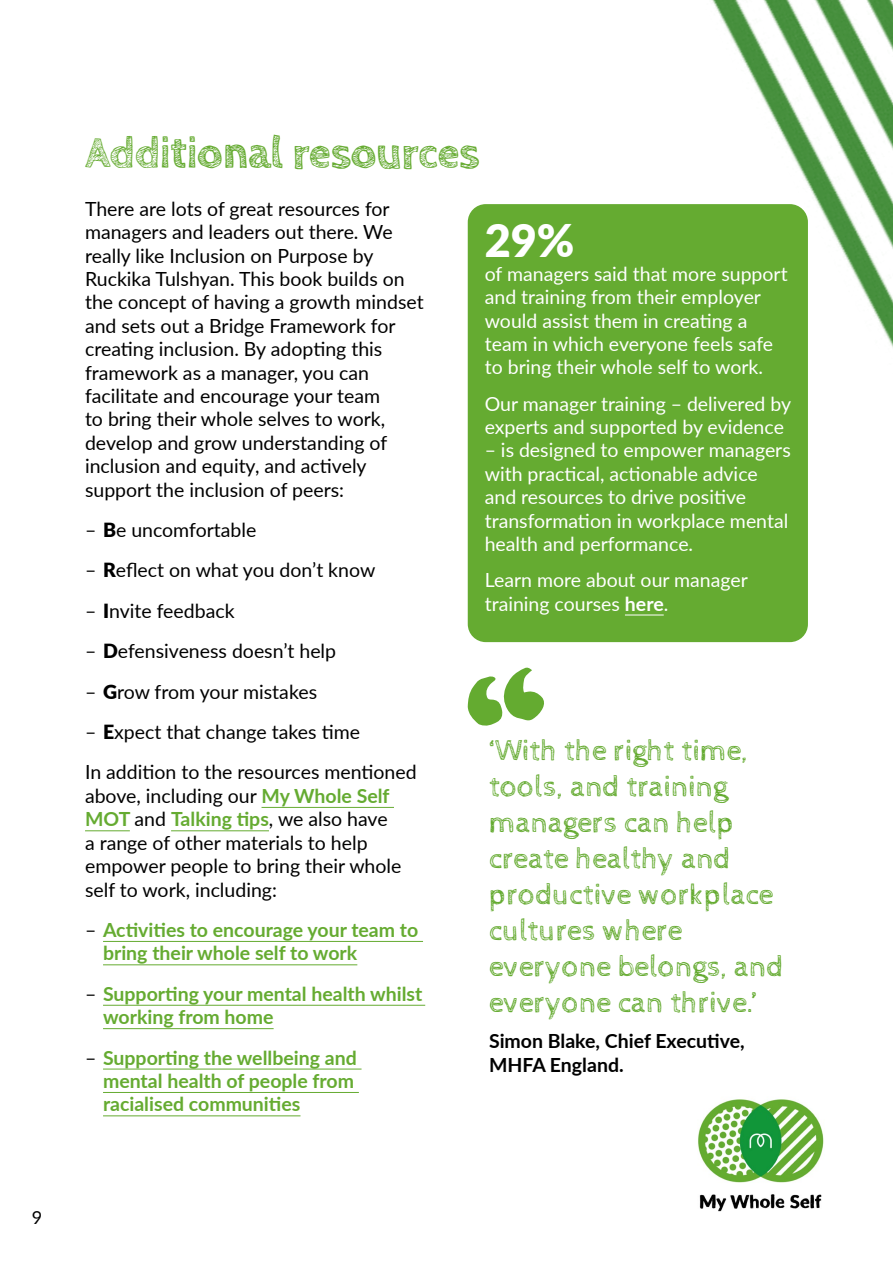
<style>
.page{position:relative;width:893px;height:1263px;background:#fff}
.page>*{position:absolute;margin:0;border:0;box-sizing:border-box;transform-origin:0 0}
.t1{font:700 45px "Cabin Sketch";letter-spacing:-.01em;color:#65ab31}
.t2{font:900 45px "Lato";color:#fff}
.t3{font:30px/36px "Cabin Sketch";color:#65ab31}
.t4{font:19.5px/23.4px "Lato";color:#000}
.t5{font:19.5px/23.4px "Lato";color:#fff}
.t6{font:700 19.5px/23.4px "Lato";color:#65ab31}
.t7{font:700 19.5px/23.4px "Lato";color:#000}
.t8{font:18px "Lato";color:#000}
.s1{font-weight:900}
.s2{font-weight:700;color:#65ab31}
.s3{font-weight:400;color:#000}
.s4{font-weight:700}
</style>
<div class="page">
<img style="left:712px;top:0;width:181px;height:348px">
<hr style="left:262px;top:807px;width:132px;height:1px;background:#65ab31">
<hr style="left:85px;top:830px;width:45px;height:1px;background:#65ab31">
<hr style="left:171px;top:830px;width:98px;height:1px;background:#65ab31">
<hr style="left:103px;top:941px;width:320px;height:1px;background:#65ab31">
<hr style="left:103px;top:964px;width:254px;height:1px;background:#65ab31">
<hr style="left:103px;top:1005px;width:322px;height:1px;background:#65ab31">
<hr style="left:103px;top:1028px;width:171px;height:1px;background:#65ab31">
<hr style="left:103px;top:1068px;width:259px;height:1px;background:#65ab31">
<hr style="left:103px;top:1092px;width:256px;height:1px;background:#65ab31">
<hr style="left:103px;top:1115px;width:197px;height:1px;background:#65ab31">
<svg style="left:468px;top:668px;width:76px;height:58px"></svg>
<img style="left:698px;top:1099px;width:126px;height:113px">
<div style="left:468px;top:204px;width:340px;height:438px;background:#65ab31;border-radius:18px"></div>
<hr style="left:625px;top:614px;width:39px;height:1px;background:#fff">
<p class="t8" style="left:32px;top:1205px;width:12px">9</p>
<h1 class="t1" style="left:85px;top:128px;width:396px">Additional resources</h1>
<p class="t4" style="left:85px;top:196px;width:340px">There are lots of great resources for managers and leaders out there. We really like Inclusion on Purpose by Ruckika Tulshyan. This book builds on the concept of having a growth mindset and sets out a Bridge Framework for creating inclusion. By adopting this framework as a manager, you can facilitate and encourage your team<br>to bring their whole selves to work, develop and grow understanding of inclusion and equity, and actively support the inclusion of peers:</p>
<p class="t4" style="left:85px;top:517px;width:173px">– <span class="s1">B</span>e uncomfortable</p>
<p class="t4" style="left:85px;top:558px;width:292px">– <span class="s1">R</span>eflect on what you don’t know</p>
<p class="t4" style="left:85px;top:598px;width:151px">– <span class="s1">I</span>nvite feedback</p>
<p class="t4" style="left:85px;top:639px;width:253px">– <span class="s1">D</span>efensiveness doesn’t help</p>
<p class="t4" style="left:85px;top:679px;width:234px">– <span class="s1">G</span>row from your mistakes</p>
<p class="t4" style="left:85px;top:711px;width:333px;line-height:40.3px">– <span class="s1">E</span>xpect that change takes time<br>In addition to the resources mentioned</p>
<p class="t4" style="left:85px;top:783px;width:318px">above, including our <span class="s2">My Whole Self<br>MOT</span> and <span class="s2">Talking tips</span>, we also have a range of other materials to help empower people to bring their whole self to work, including:</p>
<p class="t6" style="left:103px;top:917px;width:317px;text-indent:-18px"><span class="s3">–</span> Activities to encourage your team to bring their whole self to work</p>
<p class="t6" style="left:103px;top:981px;width:321px;text-indent:-18px"><span class="s3">–</span> Supporting your mental health whilst working from home</p>
<p class="t6" style="left:103px;top:1045px;width:255px;text-indent:-18px"><span class="s3">–</span> Supporting the wellbeing and mental health of people from racialised communities</p>
<h1 class="t2" style="left:485px;top:207px;width:91px">29%</h1>
<p class="t5" style="left:485px;top:261px;width:304px">of managers said that more support and training from their employer would assist them in creating a team in which everyone feels safe to bring their whole self to work.</p>
<p class="t5" style="left:485px;top:391px;width:308px">Our manager training – delivered by experts and supported by evidence</p>
<p class="t5" style="left:485px;top:438px;width:307px">– is designed to empower managers with practical, actionable advice and resources to drive positive transformation in workplace mental health and performance.</p>
<p class="t5" style="left:485px;top:567px;width:265px">Learn more about our manager training courses <span class="s4">here</span>.</p>
<h2 class="t3" style="left:489px;top:733px;width:296px">‘With the right time, tools, and training managers can help create healthy and productive workplace cultures where everyone belongs, and everyone can thrive.’</h2>
<p class="t7" style="left:489px;top:1029px;width:257px">Simon Blake, Chief Executive,<br>MHFA England.</p>
</div>
